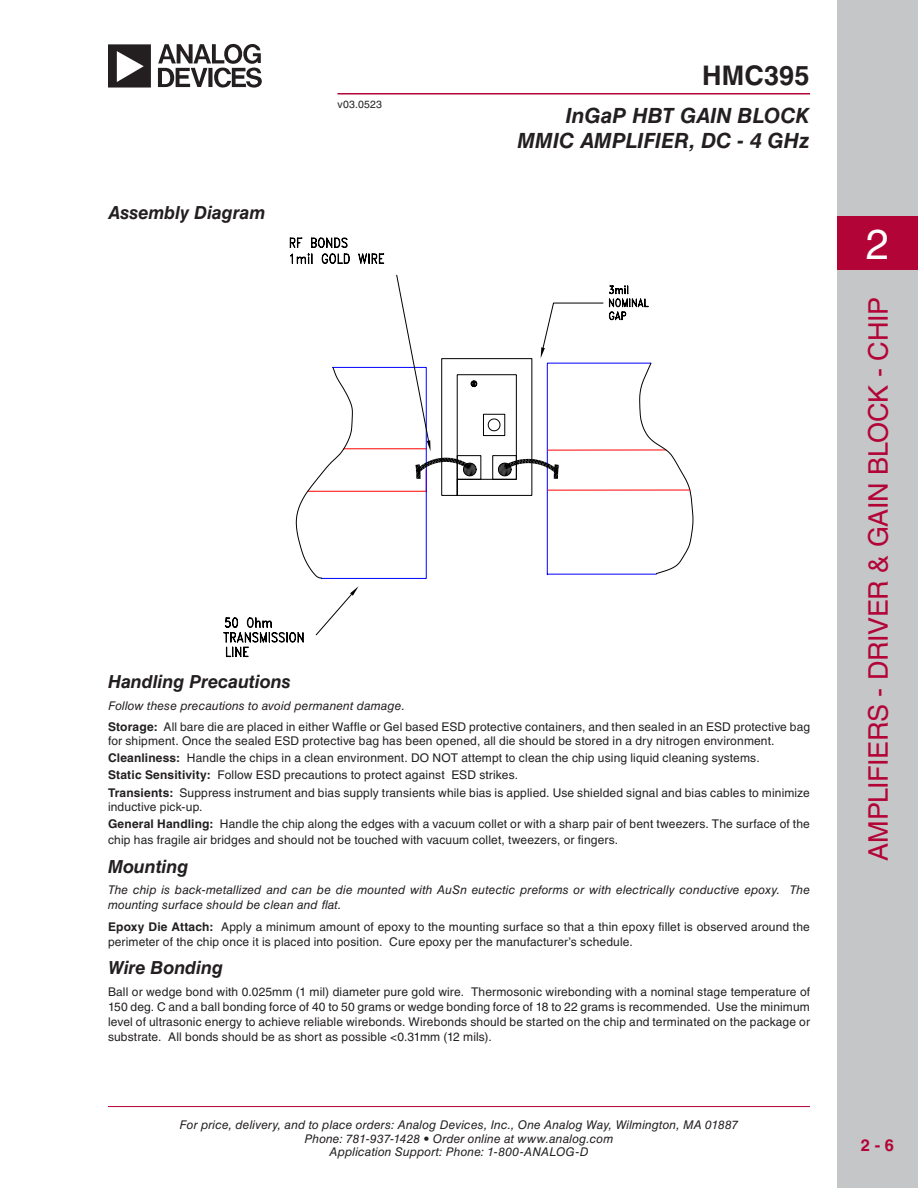
<style>
.page{position:relative;width:918px;height:1188px;background:#fff}
.page>*{position:absolute;margin:0;border:0;box-sizing:border-box;transform-origin:0 0}
.t1{font:42px "Helvetica LT Std";color:#fff}
.t2{font:27px "Helvetica LT Std";letter-spacing:-.015em;color:#b30437}
.t3{font:700 27px "Helvetica LT Std";letter-spacing:.005em;color:#231f20}
.t4{font:italic 700 21px "Helvetica LT Std";color:#231f20}
.t5{font:italic 700 18px "Helvetica LT Std";letter-spacing:-.005em;color:#231f20}
.t6{font:700 16.5px "Helvetica LT Std";color:#b30437}
.t7{font:12px/15px "Helvetica LT Std";letter-spacing:.015em;color:#231f20}
.t8{font:italic 12px/13.5px "Helvetica LT Std";letter-spacing:.01em;color:#231f20;text-align:center}
.t9{font:10.5px "Helvetica LT Std";letter-spacing:.025em;color:#231f20}
.s1{font-weight:700}
</style>
<div class="page">
<div style="left:837px;top:0;width:81px;height:1188px;background:#c5c6c8"></div>
<div style="left:837px;top:216px;width:81px;height:54px;background:#b30437"></div>
<hr style="left:108px;top:1106px;width:702px;height:1px;background:#b30437">
<hr style="left:338px;top:93px;width:472px;height:1px;background:#b30437">
<svg style="left:108px;top:44px;width:154px;height:44px"></svg>
<svg style="left:359px;top:366px;width:189px;height:213px"></svg>
<svg style="left:223px;top:366px;width:136px;height:291px"></svg>
<svg style="left:289px;top:238px;width:96px;height:26px"></svg>
<svg style="left:396px;top:274px;width:297px;height:301px"></svg>
<p class="t5" style="left:108px;top:202px;width:159px">Assembly Diagram</p>
<p class="t9" style="left:338px;top:98px;width:46px">v03.0523</p>
<p class="t3" style="left:702px;top:59px;width:109px">HMC395</p>
<p class="t4" style="left:566px;top:102px;width:245px">InGaP HBT GAIN BLOCK</p>
<p class="t4" style="left:517px;top:128px;width:294px">MMIC AMPLIFIER, DC - 4 GHz</p>
<p class="t5" style="left:108px;top:671px;width:184px">Handling Precautions</p>
<p class="t8" style="left:108px;top:699px;width:299px">Follow these precautions to avoid permanent damage.</p>
<p class="t7" style="left:108px;top:719px;width:704px;line-height:14.4px"><span class="s1">Storage:</span> All bare die are placed in either Waffle or Gel based ESD protective containers, and then sealed in an ESD protective bag for shipment. Once the sealed ESD protective bag has been opened, all die should be stored in a dry nitrogen environment.</p>
<p class="t7" style="left:108px;top:751px;width:653px"><span class="s1">Cleanliness:</span> Handle the chips in a clean environment. DO NOT attempt to clean the chip using liquid cleaning systems.</p>
<p class="t7" style="left:108px;top:768px;width:412px"><span class="s1">Static Sensitivity:</span> Follow ESD precautions to protect against ESD strikes.</p>
<p class="t7" style="left:108px;top:785px;width:703px;line-height:14.4px"><span class="s1">Transients:</span> Suppress instrument and bias supply transients while bias is applied. Use shielded signal and bias cables to minimize inductive pick-up.</p>
<p class="t7" style="left:108px;top:816px;width:703px;line-height:16.2px"><span class="s1">General Handling:</span> Handle the chip along the edges with a vacuum collet or with a sharp pair of bent tweezers. The surface of the chip has fragile air bridges and should not be touched with vacuum collet, tweezers, or fingers.</p>
<p class="t5" style="left:108px;top:855px;width:82px">Mounting</p>
<p class="t8" style="left:108px;top:883px;width:704px;line-height:15px;text-align:left">The chip is back-metallized and can be die mounted with AuSn eutectic preforms or with electrically conductive epoxy. The mounting surface should be clean and flat.</p>
<p class="t7" style="left:108px;top:919px;width:703px"><span class="s1">Epoxy Die Attach:</span> Apply a minimum amount of epoxy to the mounting surface so that a thin epoxy fillet is observed around the perimeter of the chip once it is placed into position. Cure epoxy per the manufacturer’s schedule.</p>
<p class="t5" style="left:108px;top:957px;width:117px">Wire Bonding</p>
<p class="t7" style="left:108px;top:984px;width:704px;text-align:justify">Ball or wedge bond with 0.025mm (1 mil) diameter pure gold wire. Thermosonic wirebonding with a nominal stage temperature of 150 deg. C and a ball bonding force of 40 to 50 grams or wedge bonding force of 18 to 22 grams is recommended. Use the minimum level of ultrasonic energy to achieve reliable wirebonds. Wirebonds should be started on the chip and terminated on the package or substrate. All bonds should be as short as possible &lt;0.31mm (12 mils).</p>
<p class="t8" style="left:180px;top:1118px;width:560px">For price, delivery, and to place orders: Analog Devices, Inc., One Analog Way, Wilmington, MA 01887<br>Phone: 781-937-1428 • Order online at www.analog.com<br>Application Support: Phone: 1-800-ANALOG-D</p>
<h1 class="t1" style="left:866px;top:220px;width:25px">2</h1>
<h2 class="t2" style="left:863px;top:861px;width:565px;rotate:-90deg">AMPLIFIERS - DRIVER &amp; GAIN BLOCK - CHIP</h2>
<h3 class="t6" style="left:861px;top:1135px;width:35px">2 - 6</h3>
</div>
